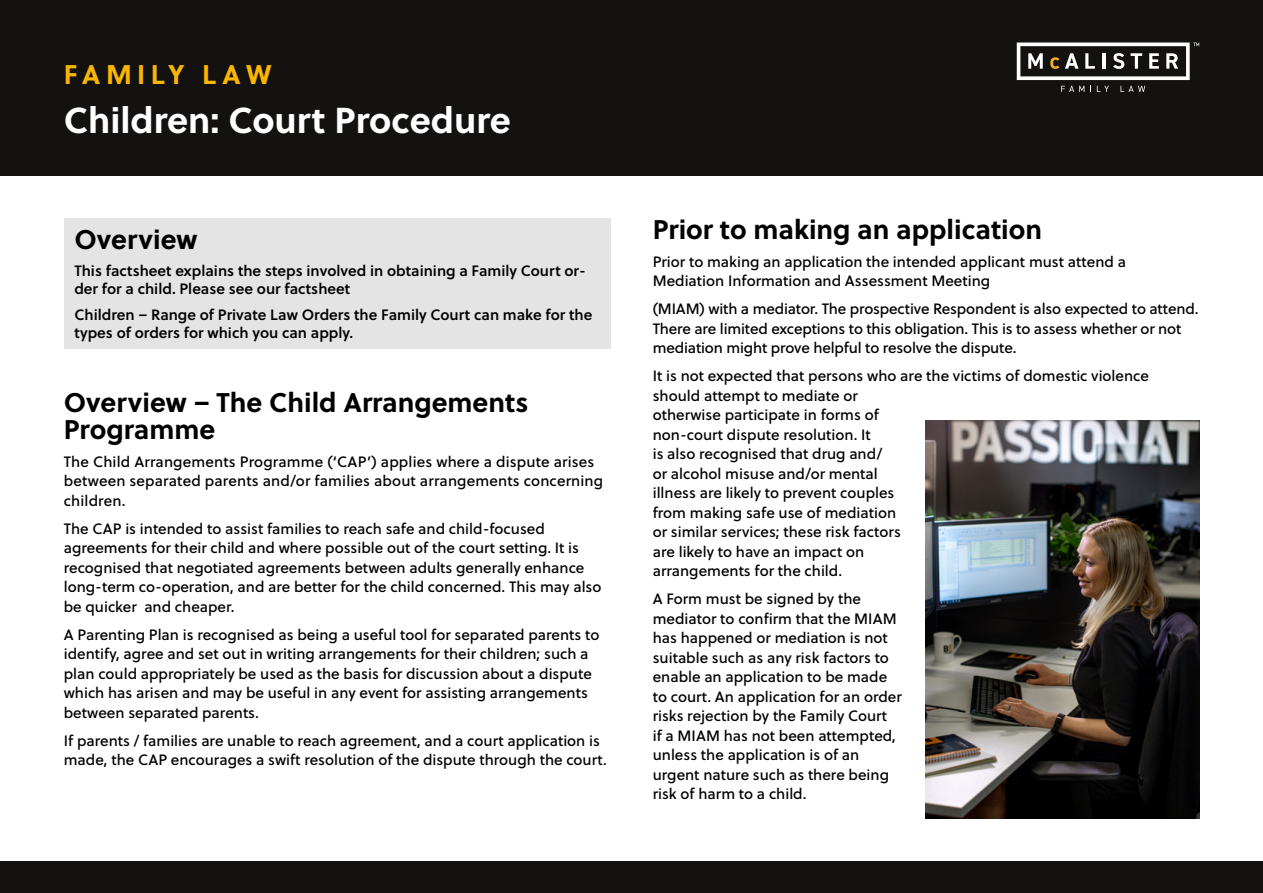
<style>
.page{position:relative;width:1263px;height:893px;background:#fff}
.page>*{position:absolute;margin:0;border:0;box-sizing:border-box;transform-origin:0 0}
.t1{font:700 36px "Soleil";color:#fff}
.t2{font:700 27px/27px "Soleil";color:#000}
.t3{font:700 27px "Soleil";letter-spacing:.2em;color:#fab600}
.t4{font:15px/19.5px "Soleil Bk";color:#000}
.t5{font:15px/18px "Soleil Sb";color:#000}
</style>
<div class="page">
<div style="left:0;top:0;width:1263px;height:176px;background:#141111"></div>
<div style="left:64px;top:218px;width:546px;height:131px;background:#e4e4e4"></div>
<div style="left:0;top:861px;width:1263px;height:32px;background:#141111"></div>
<img style="left:926px;top:421px;width:273px;height:398px">
<svg style="left:1061px;top:86px;width:23px;height:6px"></svg>
<svg style="left:1097px;top:86px;width:12px;height:6px"></svg>
<svg style="left:1120px;top:86px;width:25px;height:6px"></svg>
<svg style="left:1017px;top:43px;width:182px;height:37px"></svg>
<h2 class="t3" style="left:64px;top:54px;width:209px">FAMILY LAW</h2>
<h1 class="t1" style="left:64px;top:93px;width:449px">Children: Court Procedure</h1>
<h2 class="t2" style="left:74px;top:225px;width:125px">Overview</h2>
<p class="t5" style="left:74px;top:261px;width:513px">This factsheet explains the steps involved in obtaining a Family Court or&shy;der for a child. Please see our factsheet</p>
<p class="t5" style="left:74px;top:305px;width:519px">Children – Range of Private Law Orders the Family Court can make for the types of orders for which you can apply.</p>
<h2 class="t2" style="left:64px;top:387px;width:466px">Overview – The Child Arrangements<br>Programme</h2>
<p class="t4" style="left:64px;top:451px;width:541px">The Child Arrangements Programme (‘CAP’) applies where a dispute arises between separated parents and/or families about arrangements concerning children.</p>
<p class="t4" style="left:64px;top:518px;width:539px">The CAP is intended to assist families to reach safe and child-focused agreements for their child and where possible out of the court setting. It is recognised that negotiated agreements between adults generally enhance long-term co-operation, and are better for the child concerned. This may also be quicker and cheaper.</p>
<p class="t4" style="left:64px;top:624px;width:537px">A Parenting Plan is recognised as being a useful tool for separated parents to identify, agree and set out in writing arrangements for their children; such a plan could appropriately be used as the basis for discussion about a dispute which has arisen and may be useful in any event for assisting arrangements between separated parents.</p>
<p class="t4" style="left:64px;top:730px;width:544px">If parents / families are unable to reach agreement, and a court application is made, the CAP encourages a swift resolution of the dispute through the court.</p>
<h2 class="t2" style="left:653px;top:214px;width:391px">Prior to making an application</h2>
<p class="t4" style="left:653px;top:251px;width:475px">Prior to making an application the intended applicant must attend a<br>Mediation Information and Assessment Meeting</p>
<p class="t4" style="left:653px;top:298px;width:547px">(MIAM) with a mediator. The prospective Respondent is also expected to attend.<br>There are limited exceptions to this obligation. This is to assess whether or not mediation might prove helpful to resolve the dispute.</p>
<p class="t4" style="left:653px;top:365px;width:498px">It is not expected that persons who are the victims of domestic violence should attempt to mediate or<br>otherwise participate in forms of<br>non-court dispute resolution. It<br>is also recognised that drug and/<br>or alcohol misuse and/or mental<br>illness are likely to prevent couples<br>from making safe use of mediation<br>or similar services; these risk factors<br>are likely to have an impact on<br>arrangements for the child.</p>
<p class="t4" style="left:653px;top:588px;width:251px">A Form must be signed by the mediator to confirm that the MIAM has happened or mediation is not suitable such as any risk factors to enable an application to be made to court. An application for an order risks rejection by the Family Court<br>if a MIAM has not been attempted, unless the application is of an urgent nature such as there being risk of harm to a child.</p>
</div>
